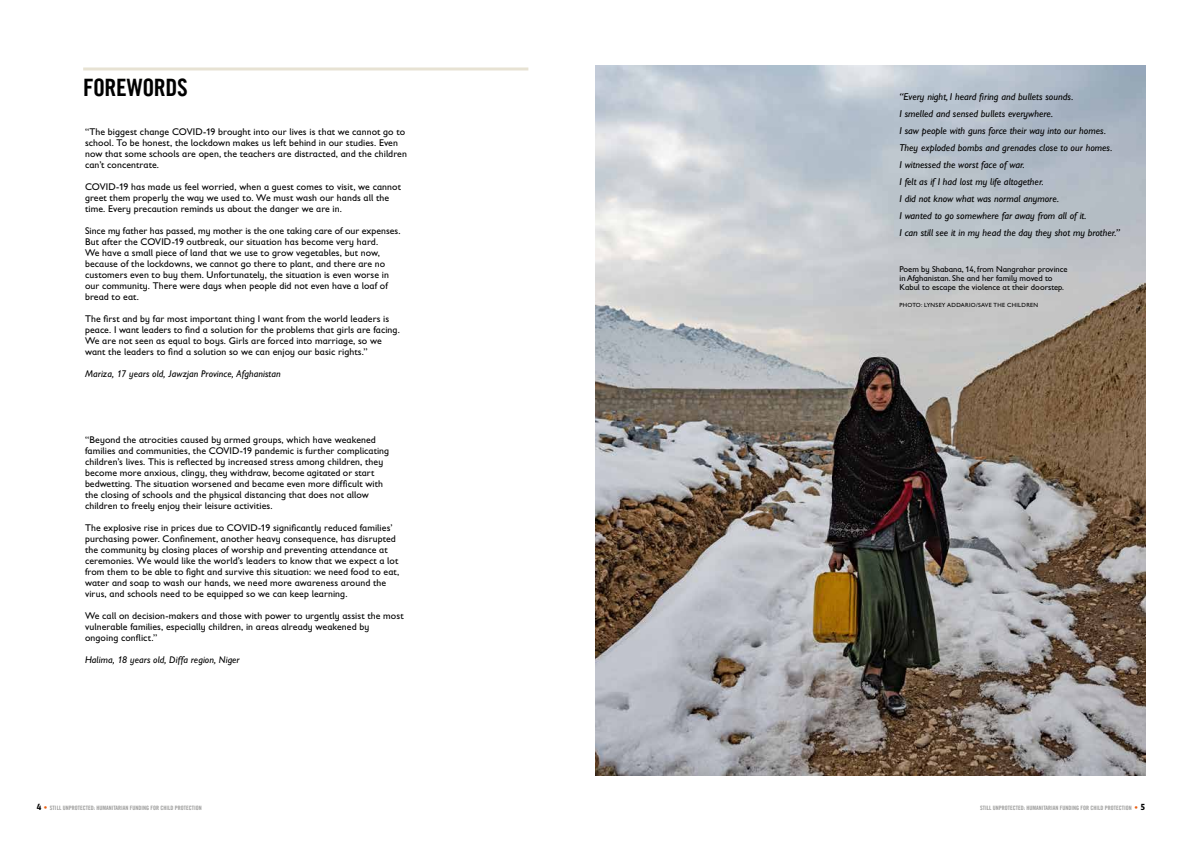
<style>
.page{position:relative;width:1191px;height:842px;background:#fff}
.page>*{position:absolute;margin:0;border:0;box-sizing:border-box;transform-origin:0 0}
.t1{font:24px "Trade Gothic LT Com Bd Cn 20";letter-spacing:-.02em;color:#000}
.t2{font:italic 10px/17px "Gill Sans Infant Std";color:#000}
.t3{font:9.8px/11px "Gill Sans Infant Std";letter-spacing:.01em;color:#000}
.t4{font:italic 9.8px "Gill Sans Infant Std";letter-spacing:.01em;color:#000}
.t5{font:8.5px/9px "Gill Sans Infant Std";color:#000}
.t6{font:6px "Trade Gothic LT Com Bd Cn 20";color:#9d9d9c}
.t7{font:6px "Gill Sans Infant Std";letter-spacing:.05em;color:#000}
.s1{font-family:"Gill Sans Infant Std";font-weight:700;font-size:9px;color:#000}
.s2{font-size:7px;color:#eb6012}
</style>
<div class="page">
<hr style="left:83px;top:67px;width:445px;height:3px;background:#e7e2d3">
<img style="left:595px;top:65px;width:550px;height:711px">
<h1 class="t1" style="left:83px;top:73px;width:106px">FOREWORDS</h1>
<p class="t3" style="left:85px;top:126px;width:323px">“The biggest change COVID-19 brought into our lives is that we cannot go to school. To be honest, the lockdown makes us left behind in our studies. Even now that some schools are open, the teachers are distracted, and the children can’t concentrate.</p>
<p class="t3" style="left:85px;top:181px;width:317px">COVID-19 has made us feel worried, when a guest comes to visit, we cannot greet them properly the way we used to. We must wash our hands all the time. Every precaution reminds us about the danger we are in.</p>
<p class="t3" style="left:85px;top:225px;width:317px">Since my father has passed, my mother is the one taking care of our expenses.<br>But after the COVID-19 outbreak, our situation has become very hard.<br>We have a small piece of land that we use to grow vegetables, but now, because of the lockdowns, we cannot go there to plant, and there are no customers even to buy them. Unfortunately, the situation is even worse in our community. There were days when people did not even have a loaf of bread to eat.</p>
<p class="t3" style="left:85px;top:313px;width:316px">The first and by far most important thing I want from the world leaders is peace. I want leaders to find a solution for the problems that girls are facing.<br>We are not seen as equal to boys. Girls are forced into marriage, so we want the leaders to find a solution so we can enjoy our basic rights.”</p>
<p class="t4" style="left:85px;top:368px;width:197px">Mariza, 17 years old, Jawzjan Province, Afghanistan</p>
<p class="t3" style="left:85px;top:434px;width:306px">“Beyond the atrocities caused by armed groups, which have weakened families and communities, the COVID-19 pandemic is further complicating children’s lives. This is reflected by increased stress among children, they become more anxious, clingy, they withdraw, become agitated or start bedwetting. The situation worsened and became even more difficult with the closing of schools and the physical distancing that does not allow children to freely enjoy their leisure activities.</p>
<p class="t3" style="left:85px;top:522px;width:316px">The explosive rise in prices due to COVID-19 significantly reduced families’ purchasing power. Confinement, another heavy consequence, has disrupted the community by closing places of worship and preventing attendance at ceremonies. We would like the world’s leaders to know that we expect a lot from them to be able to fight and survive this situation: we need food to eat, water and soap to wash our hands, we need more awareness around the virus, and schools need to be equipped so we can keep learning.</p>
<p class="t3" style="left:85px;top:610px;width:320px">We call on decision-makers and those with power to urgently assist the most vulnerable families, especially children, in areas already weakened by ongoing conflict.”</p>
<p class="t4" style="left:85px;top:654px;width:156px">Halima, 18 years old, Diffa region, Niger</p>
<p class="t2" style="left:899px;top:88px;width:222px">“Every night, I heard firing and bullets sounds.<br>I smelled and sensed bullets everywhere.<br>I saw people with guns force their way into our homes.<br>They exploded bombs and grenades close to our homes.<br>I witnessed the worst face of war.<br>I felt as if I had lost my life altogether.<br>I did not know what was normal anymore.<br>I wanted to go somewhere far away from all of it.<br>I can still see it in my head the day they shot my brother.”</p>
<p class="t5" style="left:899px;top:264px;width:170px">Poem by Shabana, 14, from Nangrahar province in Afghanistan. She and her family moved to<br>Kabul to escape the violence at their doorstep.</p>
<p class="t7" style="left:899px;top:301px;width:140px">PHOTO: LYNSEY ADDARIO/SAVE THE CHILDREN</p>
<p class="t6" style="left:37px;top:804px;width:167px"><span class="s1">4</span> <span class="s2">•</span> STILL UNPROTECTED: HUMANITARIAN FUNDING FOR CHILD PROTECTION</p>
<p class="t6" style="left:980px;top:804px;width:167px">STILL UNPROTECTED: HUMANITARIAN FUNDING FOR CHILD PROTECTION <span class="s2">•</span> <span class="s1">5</span></p>
</div>
